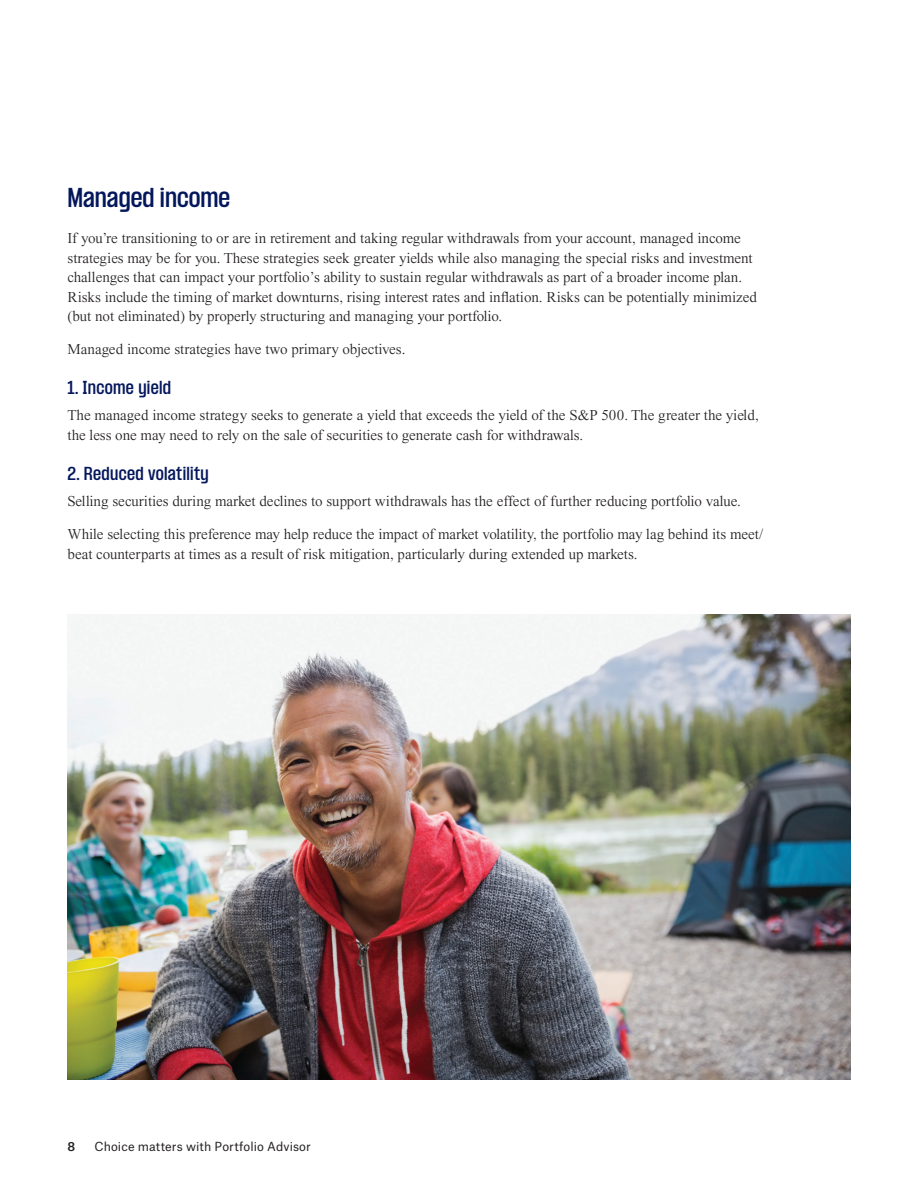
<style>
.page{position:relative;width:918px;height:1188px;background:#fff}
.page>*{position:absolute;margin:0;border:0;box-sizing:border-box;transform-origin:0 0}
.Subtitle_in_body{font:600 condensed 24px "PP Formula";color:#04175c}
.Subhead_in_body{font:600 condensed 16.5px "PP Formula";letter-spacing:.02em;color:#04175c}
.Body_copy{font:300 15px/19.5px "Times Now";letter-spacing:-.005em;color:#231f20}
._17A_Page_Number_Folio_L_FG_8_10{font:12px "Atlas Grotesk";letter-spacing:.005em;color:#231f20}
._17A_Page_Number_Folio_L_FG_8_10-2{font:500 12px "Atlas Grotesk";color:#231f20}
</style>
<div class="page">
<img style="left:68px;top:615px;width:782px;height:465px">
<p class="Subtitle_in_body" style="left:68px;top:183px;width:164px">Managed income</p>
<p class="Body_copy" style="left:68px;top:228px;width:691px">If you’re transitioning to or are in retirement and taking regular withdrawals from your account, managed income strategies may be for you. These strategies seek greater yields while also managing the special risks and investment challenges that can impact your portfolio’s ability to sustain regular withdrawals as part of a broader income plan.<br>Risks include the timing of market downturns, rising interest rates and inflation. Risks can be potentially minimized (but not eliminated) by properly structuring and managing your portfolio.</p>
<p class="Body_copy" style="left:68px;top:339px;width:339px">Managed income strategies have two primary objectives.</p>
<p class="Subhead_in_body" style="left:68px;top:377px;width:105px">1. Income yield</p>
<p class="Body_copy" style="left:68px;top:406px;width:693px">The managed income strategy seeks to generate a yield that exceeds the yield of the S&amp;P 500. The greater the yield, the less one may need to rely on the sale of securities to generate cash for withdrawals.</p>
<p class="Subhead_in_body" style="left:68px;top:463px;width:143px">2. Reduced volatility</p>
<p class="Body_copy" style="left:68px;top:491px;width:675px">Selling securities during market declines to support withdrawals has the effect of further reducing portfolio value.</p>
<p class="Body_copy" style="left:68px;top:524px;width:697px">While selecting this preference may help reduce the impact of market volatility, the portfolio may lag behind its meet/ beat counterparts at times as a result of risk mitigation, particularly during extended up markets.</p>
<p class="_17A_Page_Number_Folio_L_FG_8_10-2" style="left:68px;top:1136px;width:9px">8</p>
<p class="_17A_Page_Number_Folio_L_FG_8_10" style="left:94px;top:1136px;width:218px">Choice matters with Portfolio Advisor</p>
</div>
